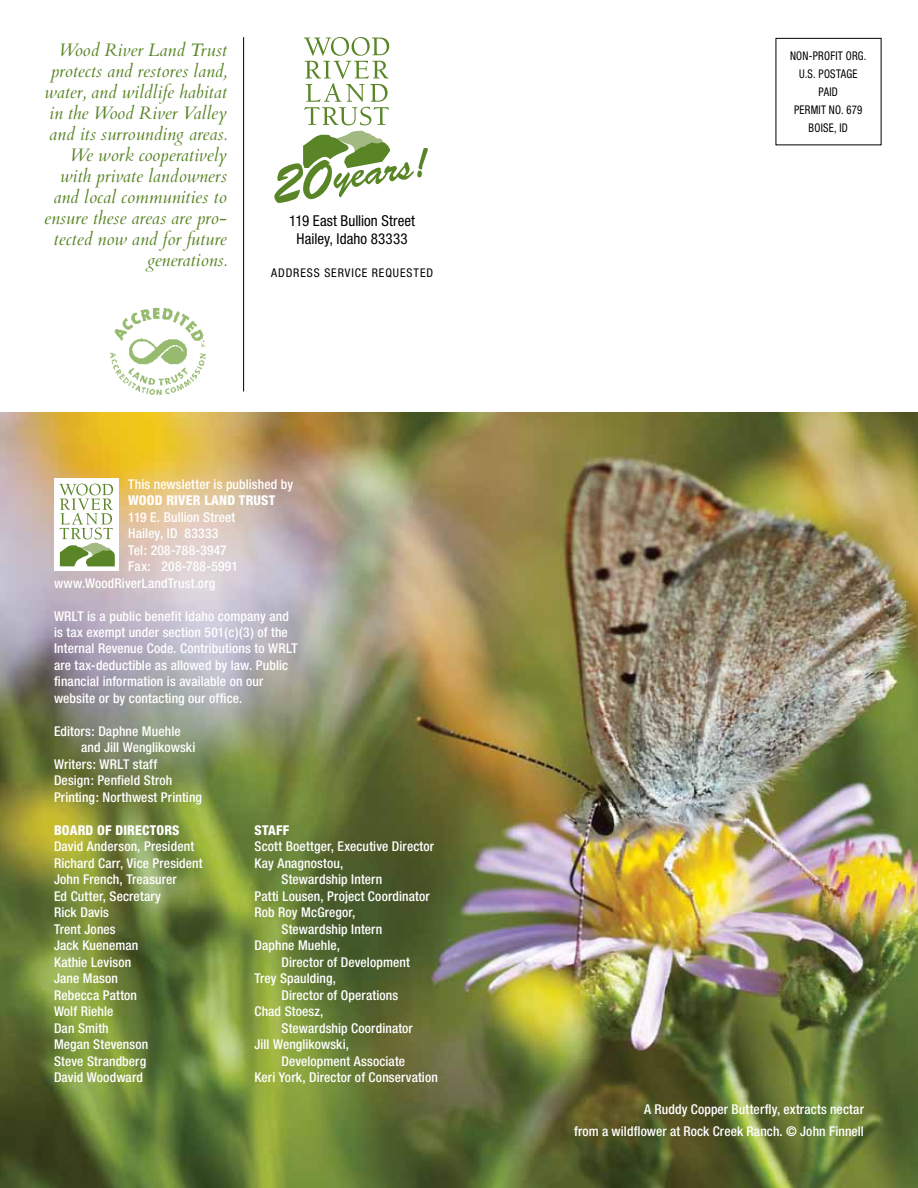
<style>
.page{position:relative;width:918px;height:1188px;background:#fff}
.page>*{position:absolute;margin:0;border:0;box-sizing:border-box;transform-origin:0 0}
.t1{font:italic 18px/21px "Cardo";color:#598527;text-align:right}
.t2{font:condensed 15px/18px "Helvetica Neue";letter-spacing:.005em;color:#000;text-align:center}
.t3{font:500 condensed 13.5px/16.5px "Helvetica Neue";letter-spacing:.01em;color:#fff}
.t4{font:800 condensed 13.5px "Helvetica Neue";letter-spacing:.015em;color:#fff}
.t5{font:condensed 12px/18px "Helvetica Neue";letter-spacing:.03em;color:#000;text-align:center;scale:.9 1}
.t6{font:condensed 12px "Helvetica Neue";letter-spacing:.075em;color:#000}
</style>
<div class="page">
<img style="left:0;top:412px;width:918px;height:776px">
<img style="left:110px;top:307px;width:96px;height:88px">
<hr style="left:243px;top:37px;width:1px;height:355px;background:#000">
<svg style="left:304px;top:37px;width:85px;height:88px"></svg>
<svg style="left:274px;top:131px;width:154px;height:72px"></svg>
<div style="left:54px;top:478px;width:64px;height:93px;background:#fff"></div>
<svg style="left:59px;top:484px;width:56px;height:82px"></svg>
<p class="t1" style="left:44px;top:39px;width:184px">Wood River Land Trust protects and restores land, water, and wildlife habitat in the Wood River Valley and its surrounding areas.<br>We work cooperatively with private landowners and local communities to ensure these areas are pro&shy;tected now and for future generations.</p>
<p class="t2" style="left:289px;top:212px;width:127px">119 East Bullion Street<br>Hailey, Idaho 83333</p>
<p class="t6" style="left:271px;top:266px;width:163px">ADDRESS SERVICE REQUESTED</p>
<p class="t3" style="left:128px;top:475px;width:166px">This newsletter is published by</p>
<p class="t4" style="left:128px;top:492px;width:148px">WOOD RIVER LAND TRUST</p>
<p class="t3" style="left:128px;top:508px;width:109px">119 E. Bullion Street</p>
<p class="t3" style="left:128px;top:525px;width:92px">Hailey, ID 83333</p>
<p class="t3" style="left:128px;top:541px;width:100px">Tel: 208-788-3947</p>
<p class="t3" style="left:128px;top:558px;width:111px">Fax: 208-788-5991</p>
<p class="t3" style="left:54px;top:574px;width:163px">www.WoodRiverLandTrust.org</p>
<p class="t3" style="left:54px;top:607px;width:245px">WRLT is a public benefit Idaho company and is tax exempt under section 501(c)(3) of the Internal Revenue Code. Contributions to WRLT are tax-deductible as allowed by law. Public financial information is available on our website or by contacting our office.</p>
<p class="t3" style="left:54px;top:723px;width:128px">Editors: Daphne Muehle</p>
<p class="t3" style="left:81px;top:739px;width:116px">and Jill Wenglikowski</p>
<p class="t3" style="left:54px;top:756px;width:105px">Writers: WRLT staff</p>
<p class="t3" style="left:54px;top:772px;width:120px">Design: Penfield Stroh</p>
<p class="t3" style="left:54px;top:789px;width:150px">Printing: Northwest Printing</p>
<p class="t4" style="left:54px;top:822px;width:126px">BOARD OF DI RECTORS</p>
<p class="t3" style="left:54px;top:838px;width:150px">David Anderson, President<br>Richard Carr, Vice President<br>John French, Treasurer<br>Ed Cutter, Secretary<br>Rick Davis<br>Trent Jones<br>Jack Kueneman<br>Kathie Levison<br>Jane Mason<br>Rebecca Patton<br>Wolf Riehle<br>Dan Smith<br>Megan Stevenson<br>Steve Strandberg<br>David Woodward</p>
<p class="t4" style="left:254px;top:822px;width:36px">STAFF</p>
<p class="t3" style="left:254px;top:838px;width:181px">Scott Boettger, Executive Director</p>
<p class="t3" style="left:254px;top:855px;width:90px">Kay Anagnostou,</p>
<p class="t3" style="left:281px;top:871px;width:102px">Stewardship Intern</p>
<p class="t3" style="left:254px;top:888px;width:177px">Patti Lousen, Project Coordinator</p>
<p class="t3" style="left:254px;top:904px;width:103px">Rob Roy McGregor,</p>
<p class="t3" style="left:281px;top:921px;width:102px">Stewardship Intern</p>
<p class="t3" style="left:254px;top:937px;width:87px">Daphne Muehle,</p>
<p class="t3" style="left:281px;top:954px;width:130px">Director of Development</p>
<p class="t3" style="left:254px;top:970px;width:83px">Trey Spaulding,</p>
<p class="t3" style="left:281px;top:987px;width:118px">Director of Operations</p>
<p class="t3" style="left:254px;top:1003px;width:70px">Chad Stoesz,</p>
<p class="t3" style="left:281px;top:1020px;width:133px">Stewardship Coordinator</p>
<p class="t3" style="left:254px;top:1036px;width:96px">Jill Wenglikowski,</p>
<p class="t3" style="left:281px;top:1053px;width:125px">Development Associate</p>
<p class="t3" style="left:254px;top:1069px;width:185px">Keri York, Director of Conservation</p>
<p class="t5" style="left:790px;top:46px;width:86px">NON-PROFIT ORG.<br>U.S. POSTAGE<br>PAID<br>PERMIT NO. 679<br>Boise, ID</p>
<p class="t3" style="left:574px;top:1098px;width:291px;line-height:21.8px;text-align:right">A Ruddy Copper Butterfly, extracts nectar<br>from a wildflower at Rock Creek Ranch. © John Finnell</p>
</div>
